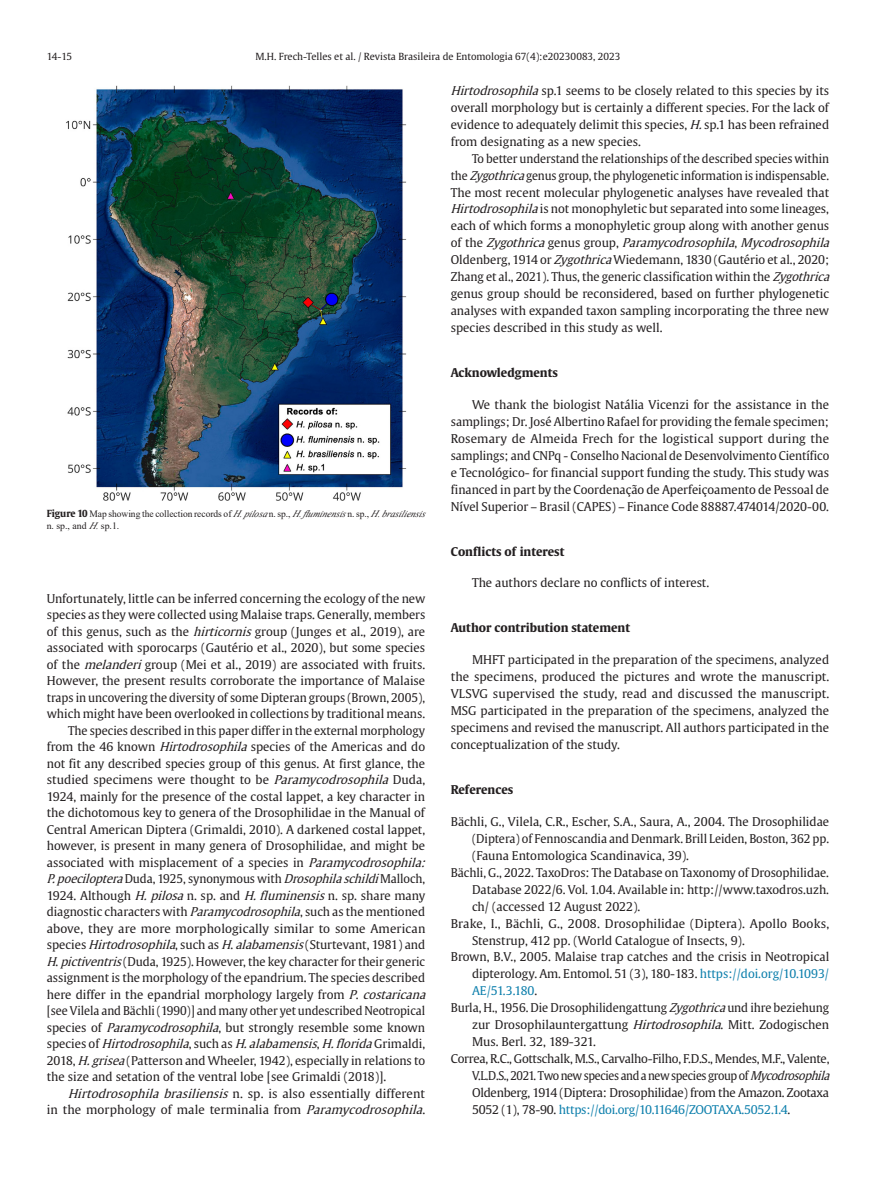
<style>
.page{position:relative;width:893px;height:1191px;background:#fff}
.page>*{position:absolute;margin:0;border:0;box-sizing:border-box;transform-origin:0 0}
.Paragraph{font:12px/16.5px "Gulliver";color:#231f20;text-align:justify}
.Reference{font:12px/17px "Gulliver";letter-spacing:-.005em;color:#231f20;text-align:justify}
.Paragraph-2{font:12px/17px "Gulliver";color:#231f20;scale:.96 1}
.Acknowledgment{font:12px/17px "Gulliver";color:#231f20;text-align:justify}
.fnAuthor-notesContri{font:12px/17px "Gulliver";color:#231f20;text-align:justify}
.fnConflict{font:12px "Gulliver";color:#231f20}
.fnAuthor-notesContri-2{font:700 12px "Gulliver";color:#231f20}
.fnConflictTitle{font:700 12px "Gulliver";color:#231f20}
.AcknowledgmentHead{font:700 12px "Gulliver";color:#231f20}
.ReferenceHead{font:700 12px "Gulliver";color:#231f20}
.FigureCaption{font:9.75px/11.7px "Times New Roman";letter-spacing:-.005em;color:#231f20}
.t1{font:9.75px "Gulliver";color:#231f20}
.s1{font-family:"Gulliver";font-weight:700}
.s2{font-style:italic}
.s3{color:#0d7fac}
</style>
<div class="page">
<img style="left:66px;top:85px;width:340px;height:416px">
<p class="t1" style="left:47px;top:50px;width:27px">14-15</p>
<p class="t1" style="left:256px;top:50px;width:366px">M.H. Frech-Telles et al. / Revista Brasileira de Entomologia 67(4):e20230083, 2023</p>
<p class="FigureCaption" style="left:47px;top:508px;width:383px"><span class="s1">Figure 10</span> Map showing the collection records of <span class="s2">H.pilosa</span>n. sp., <span class="s2">H.fluminensis</span>n. sp., <span class="s2">H.brasiliensis </span>n. sp., and <span class="s2">H.</span>sp.1.</p>
<p class="Paragraph" style="left:47px;top:590px;width:380px">Unfortunately, little can be inferred concerning the ecology of the new species as they were collected using Malaise traps. Generally, members of this genus, such as the <span class="s2">hirticornis</span>group (Junges et al., 2019), are associated with sporocarps (Gautério et al., 2020), but some species of the <span class="s2">melanderi</span>group (Mei et al., 2019) are associated with fruits.<br>However, the present results corroborate the importance of Malaise traps in uncovering the diversity of some Dipteran groups (Brown, 2005), which might have been overlooked in collections by traditional means.</p>
<p class="Paragraph" style="left:47px;top:722px;width:384px;text-align:left;text-indent:21px">The species described in this paper differ in the external morphology from the 46 known <span class="s2">Hirtodrosophila</span>species of the Americas and do not fit any described species group of this genus. At first glance, the studied specimens were thought to be <span class="s2">Paramycodrosophila</span>Duda, 1924, mainly for the presence of the costal lappet, a key character in the dichotomous key to genera of the Drosophilidae in the Manual of Central American Diptera (Grimaldi, 2010). A darkened costal lappet, however, is present in many genera of Drosophilidae, and might be associated with misplacement of a species in <span class="s2">Paramycodrosophila:<br>P.poeciloptera</span>D u d a , 19 2 5 , s y n o n y m o u s w i t h <span class="s2">Drosophilaschildi</span>M a l l o c h , 1924. Although <span class="s2">H.pilosa</span>n. sp. and <span class="s2">H.fluminensis</span>n. sp. share many diagnostic characters with <span class="s2">Paramycodrosophila</span>, such as the mentioned above, they are more morphologically similar to some American species <span class="s2">Hirtodrosophila</span>, such as <span class="s2">H</span>. <span class="s2">alabamensis</span>(Sturtevant, 1981) and <span class="s2">H</span>. <span class="s2">pictiventris</span>(Duda, 1925). However, the key character for their generic assignment is the morphology of the epandrium. The species described here differ in the epandrial morphology largely from <span class="s2">P</span>. <span class="s2">costaricana </span>[see Vilela and Bächli (1990)] and many other yet undescribed Neotropical species of <span class="s2">Paramycodrosophila</span>, but strongly resemble some known s p e c i e s o f <span class="s2">Hirtodrosophila</span>, s u c h a s <span class="s2">H.alabamensis</span>, <span class="s2">H.florida</span>G r i m a l d i , 2018, <span class="s2">H.grisea</span>(Patterson and Wheeler, 1942), especially in relations to the size and setation of the ventral lobe [see Grimaldi (2018)].</p>
<p class="Paragraph" style="left:47px;top:1085px;width:381px;text-align:right"><span class="s2">Hirtodrosophila brasiliensis</span> n . s p . i s a l s o e s s e n t i a l l y d i ffe re n t<br>in the morphology of male terminalia from <span class="s2">Paramycodrosophila</span>.</p>
<p class="Paragraph" style="left:451px;top:82px;width:380px;line-height:17px"><span class="s2">Hirtodrosophila</span>sp.1 seems to be closely related to this species by its overall morphology but is certainly a different species. For the lack of evidence to adequately delimit this species, <span class="s2">H.</span>sp.1 has been refrained from designating as a new species.</p>
<p class="Paragraph-2" style="left:451px;top:150px;width:400px;text-indent:21px">To better understand the relationships of the described species within the <span class="s2">Zygothrica</span>genus group, the phylogenetic information is indispensable.<br>The most recent molecular phylogenetic analyses have revealed that <span class="s2">Hirtodrosophila</span>is not monophyletic but separated into some lineages, each of which forms a monophyletic group along with another genus o f t h e <span class="s2">Zygothrica</span>g e n u s g r o u p , <span class="s2">Paramycodrosophila</span>, <span class="s2">Mycodrosophila </span>Oldenberg, 1914 or <span class="s2">Zygothrica</span>Wiedemann, 1830 (Gautério et al., 2020; Zhang et al., 2021). Thus, the generic classification within the <span class="s2">Zygothrica </span>genus group should be reconsidered, based on further phylogenetic analyses with expanded taxon sampling incorporating the three new species described in this study as well.</p>
<p class="AcknowledgmentHead" style="left:451px;top:365px;width:109px">Acknowledgments</p>
<p class="Acknowledgment" style="left:451px;top:396px;width:380px;text-indent:21px">We thank the biologist Natália Vicenzi for the assistance in the samplings; Dr. José Albertino Rafael for providing the female specimen; Rosemary de Almeida Frech for the logistical support during the samplings; and CNPq - Conselho Nacional de Desenvolvimento Científico e Tecnológico- for financial support funding the study. This study was financed in part by the Coordenação de Aperfeiçoamento de Pessoal de Nível Superior – Brasil (CAPES) – Finance Code 88887.474014/2020-00.</p>
<p class="fnConflictTitle" style="left:451px;top:543px;width:115px">Conflicts of interest</p>
<p class="fnConflict" style="left:472px;top:575px;width:239px">The authors declare no conflicts of interest.</p>
<p class="fnAuthor-notesContri-2" style="left:451px;top:620px;width:181px">Author contribution statement</p>
<p class="fnAuthor-notesContri" style="left:451px;top:651px;width:380px;text-indent:21px">MHFT participated in the preparation of the specimens, analyzed the specimens, produced the pictures and wrote the manuscript.<br>VLSVG supervised the study, read and discussed the manuscript.<br>MSG participated in the preparation of the specimens, analyzed the specimens and revised the manuscript. All authors participated in the conceptualization of the study.</p>
<p class="ReferenceHead" style="left:451px;top:781px;width:64px">References</p>
<p class="Reference" style="left:472px;top:812px;width:359px;text-indent:-21px">Bächli, G., Vilela, C.R., Escher, S.A., Saura, A., 2004. The Drosophilidae (Diptera) of Fennoscandia and Denmark. Brill Leiden, Boston, 362 pp. (Fauna Entomologica Scandinavica, 39).</p>
<p class="Reference" style="left:472px;top:863px;width:358px;text-indent:-21px">Bächli, G., 2022. TaxoDros: The Database on Taxonomy of Drosophilidae.<br>Database 2022/6. Vol. 1.04. Available in: http://www.taxodros.uzh. ch/ (accessed 12 August 2022).</p>
<p class="Reference" style="left:472px;top:914px;width:359px;text-indent:-21px">Brake, I., Bächli, G., 2008. Drosophilidae (Diptera). Apollo Books,<br>Stenstrup, 412 pp. (World Catalogue of Insects, 9).</p>
<p class="Reference" style="left:472px;top:948px;width:359px;text-indent:-21px">Brown, B.V., 2005. Malaise trap catches and the crisis in Neotropical dipterology. Am. Entomol. 51 (3), 180-183. <span class="s3">https://doi.org/10.1093/ AE/51.3.180</span>.</p>
<p class="Reference" style="left:472px;top:999px;width:359px;text-indent:-21px">Burla, H., 1956. Die Drosophilidengattung <span class="s2">Zygothrica</span>und ihre beziehung zur Drosophilauntergattung <span class="s2">Hirtodrosophila</span>. Mitt. Zodogischen Mus. Berl. 32, 189-321.</p>
<p class="Reference" style="left:472px;top:1050px;width:363px;text-align:left;text-indent:-21px">Correa, R.C., Gottschalk, M.S., Carvalho-Filho, F.D.S., Mendes, M.F., Valente, V.L.D.S., 2021. Two new species and a new species group of <span class="s2">Mycodrosophila </span>Oldenberg, 1914 (Diptera: Drosophilidae) from the Amazon. Zootaxa 5052 (1), 78-90. <span class="s3">https://doi.org/10.11646/ZOOTAXA.5052.1.4</span>.</p>
</div>
